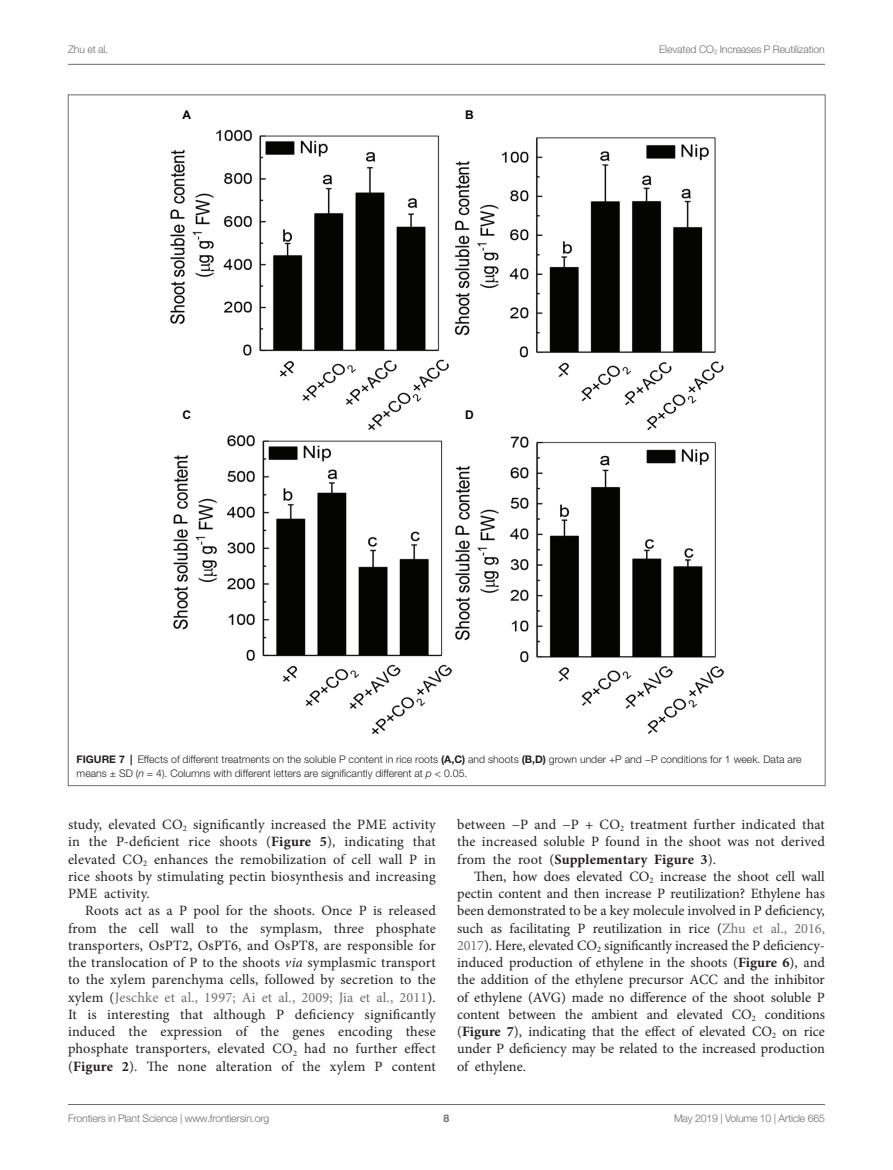
<style>
.page{position:relative;width:893px;height:1170px;background:#fff}
.page>*{position:absolute;margin:0;border:0;box-sizing:border-box;transform-origin:0 0}
.TEXT{font:14.25px/17.2px "Minion Pro";letter-spacing:.01em;color:#231f20;text-align:justify}
.t1{font:700 12px "Arial";color:#040503}
.FIG_LEG{font:300 10.5px/14.2px "Helvetica Neue LT Std";color:#231f20}
.t2{font:300 10.5px "Helvetica Neue LT Std";letter-spacing:-.015em;color:#6c6d70}
.t3{font:700 10.5px "Helvetica Neue LT Std";color:#6c6d70}
.s1{font-weight:700}
.s2{font-style:italic}
.s3{color:#6c6d70}
</style>
<div class="page">
<hr style="left:68px;top:64px;width:757px;height:1px;background:#6c6d70">
<hr style="left:68px;top:1104px;width:757px;height:1px;background:#6c6d70">
<img style="left:170px;top:129px;width:553px;height:604px">
<p class="t2" style="left:68px;top:42px;width:42px">Zhu et al.</p>
<p class="t2" style="left:659px;top:42px;width:167px">Elevated CO<sub>2</sub> Increases P Reutilization</p>
<p class="t1" style="left:182px;top:106px;width:10px">A</p>
<p class="t1" style="left:465px;top:106px;width:10px">B</p>
<p class="t1" style="left:182px;top:406px;width:10px">C</p>
<p class="t1" style="left:465px;top:406px;width:10px">D</p>
<p class="FIG_LEG" style="left:77px;top:751px;width:726px"><span class="s1">FIGURE 7 |</span> Effects of different treatments on the soluble P content in rice roots <span class="s1">(A,C)</span> and shoots <span class="s1">(B,D)</span> grown under +P and −P conditions for 1 week. Data are means ± SD (<span class="s2">n</span> = 4). Columns with different letters are significantly different at <span class="s2">p</span> &lt; 0.05.</p>
<p class="TEXT" style="left:68px;top:815px;width:369px">study, elevated CO<sub>2</sub> significantly increased the PME activity in the P-deficient rice shoots (<span class="s1">Figure 5</span>), indicating that elevated CO<sub>2</sub> enhances the remobilization of cell wall P in rice shoots by stimulating pectin biosynthesis and increasing PME activity.</p>
<p class="TEXT" style="left:68px;top:902px;width:369px;text-indent:17px">Roots act as a P pool for the shoots. Once P is released from the cell wall to the symplasm, three phosphate transporters, OsPT2, OsPT6, and OsPT8, are responsible for the translocation of P to the shoots <span class="s2">via</span> symplasmic transport to the xylem parenchyma cells, followed by secretion to the xylem (<span class="s3">Jeschke et al., 1997; Ai et al., 2009; Jia et al., 2011</span>).<br>It is interesting that although P deficiency significantly induced the expression of the genes encoding these phosphate transporters, elevated CO<sub>2</sub> had no further effect (<span class="s1">Figure 2</span>). The none alteration of the xylem P content</p>
<p class="TEXT" style="left:457px;top:815px;width:369px">between −P and −P + CO<sub>2</sub> treatment further indicated that the increased soluble P found in the shoot was not derived from the root (<span class="s1">Supplementary Figure 3</span>).</p>
<p class="TEXT" style="left:457px;top:867px;width:369px;text-indent:17px">Then, how does elevated CO<sub>2</sub> increase the shoot cell wall pectin content and then increase P reutilization? Ethylene has been demonstrated to be a key molecule involved in P deficiency, such as facilitating P reutilization in rice (<span class="s3">Zhu et al., 2016, 2017</span>). Here, elevated CO<sub>2</sub> significantly increased the P deficiency&shy;induced production of ethylene in the shoots (<span class="s1">Figure 6</span>), and the addition of the ethylene precursor ACC and the inhibitor of ethylene (AVG) made no difference of the shoot soluble P content between the ambient and elevated CO<sub>2</sub> conditions (<span class="s1">Figure 7</span>), indicating that the effect of elevated CO<sub>2</sub> on rice under P deficiency may be related to the increased production of ethylene.</p>
<p class="t2" style="left:68px;top:1111px;width:203px">Frontiers in Plant Science | www.frontiersin.org</p>
<p class="t3" style="left:444px;top:1111px;width:7px">8</p>
<p class="t2" style="left:674px;top:1111px;width:152px">May 2019 | Volume 10 | Article 665</p>
</div>
